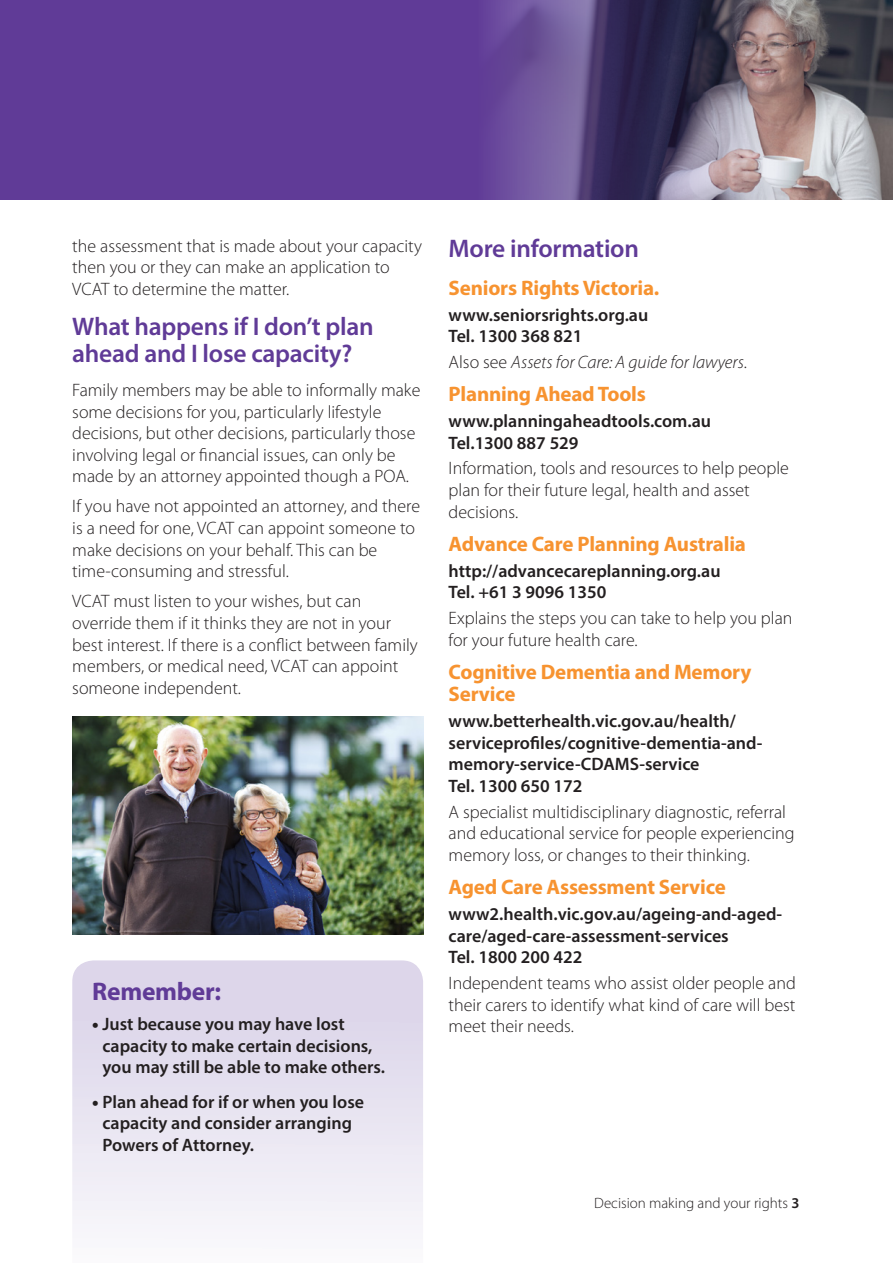
<style>
.page{position:relative;width:893px;height:1263px;background:#fff}
.page>*{position:absolute;margin:0;border:0;box-sizing:border-box;transform-origin:0 0}
.t1{font:600 25.5px/27px "Myriad Pro";letter-spacing:-.01em;color:#603b97}
.t2{font:700 25.5px "Myriad Pro";letter-spacing:-.01em;color:#603b97}
.t3{font:700 21px/22.5px "Myriad Pro";letter-spacing:-.01em;color:#f79330}
.t4{font:300 18px/21.6px "Myriad Pro";color:#231f20}
.t5{font:600 18px/21.6px "Myriad Pro";color:#231f20}
.t6{font:italic 300 18px "Myriad Pro";color:#231f20}
.t7{font:300 15px "Myriad Pro";color:#231f20}
.s1{font-weight:900}
.s2{font-style:normal}
.s3{font-weight:600}
</style>
<div class="page">
<div style="left:0;top:0;width:893px;height:200px;background:#603b97"></div>
<img style="left:490px;top:0;width:403px;height:200px">
<svg style="left:72px;top:960px;width:351px;height:265px"></svg>
<img style="left:72px;top:717px;width:351px;height:217px">
<p class="t4" style="left:72px;top:235px;width:351px">the assessment that is made about your capacity then you or they can make an application to<br>VCAT to determine the matter.</p>
<h1 class="t1" style="left:72px;top:312px;width:303px">What happens if I don’t plan ahead and I lose capacity?</h1>
<p class="t4" style="left:72px;top:379px;width:350px">Family members may be able to informally make some decisions for you, particularly lifestyle decisions, but other decisions, particularly those involving legal or financial issues, can only be made by an attorney appointed though a POA.</p>
<p class="t4" style="left:72px;top:496px;width:349px">If you have not appointed an attorney, and there is a need for one, VCAT can appoint someone to make decisions on your behalf. This can be time-consuming and stressful.</p>
<p class="t4" style="left:72px;top:591px;width:347px">VCAT must listen to your wishes, but can override them if it thinks they are not in your best interest. If there is a conflict between family members, or medical need, VCAT can appoint someone independent.</p>
<h1 class="t2" style="left:92px;top:975px;width:130px">Remember:</h1>
<p class="t5" style="left:103px;top:1013px;width:284px;text-indent:-10px"><span class="s1">•</span> Just because you may have lost capacity to make certain decisions, you may still be able to make others.</p>
<p class="t5" style="left:103px;top:1090px;width:263px;text-indent:-10px"><span class="s1">•</span> Plan ahead for if or when you lose capacity and consider arranging<br>Powers of Attorney.</p>
<h1 class="t1" style="left:449px;top:235px;width:192px">More information</h1>
<p class="t3" style="left:449px;top:276px;width:212px">Seniors Rights Victoria.</p>
<p class="t5" style="left:449px;top:303px;width:201px">www.seniorsrights.org.au<br>Tel. 1300 368 821</p>
<p class="t6" style="left:449px;top:352px;width:300px"><span class="s2">Also see</span> Assets for Care: A guide for lawyers<span class="s2">.</span></p>
<p class="t3" style="left:449px;top:382px;width:199px">Planning Ahead Tools</p>
<p class="t5" style="left:449px;top:410px;width:264px">www.planningaheadtools.com.au<br>Tel.1300 887 529</p>
<p class="t4" style="left:449px;top:458px;width:342px">Information, tools and resources to help people plan for their future legal, health and asset decisions.</p>
<p class="t3" style="left:449px;top:532px;width:299px">Advance Care Planning Australia</p>
<p class="t5" style="left:449px;top:559px;width:273px">http://advancecareplanning.org.au<br>Tel. +61 3 9096 1350</p>
<p class="t4" style="left:449px;top:607px;width:345px">Explains the steps you can take to help you plan for your future health care.</p>
<p class="t3" style="left:449px;top:660px;width:304px">Cognitive Dementia and Memory<br>Service</p>
<p class="t5" style="left:449px;top:710px;width:315px">www.betterhealth.vic.gov.au/health/ serviceprofiles/cognitive-dementia-and&shy;memory-service-CDAMS-service<br>Tel. 1300 650 172</p>
<p class="t4" style="left:449px;top:801px;width:348px">A specialist multidisciplinary diagnostic, referral and educational service for people experiencing memory loss, or changes to their thinking.</p>
<p class="t3" style="left:449px;top:875px;width:279px">Aged Care Assessment Service</p>
<p class="t5" style="left:449px;top:903px;width:335px">www2.health.vic.gov.au/ageing-and-aged&shy;care/aged-care-assessment-services<br>Tel. 1800 200 422</p>
<p class="t4" style="left:449px;top:972px;width:349px;text-align:justify">Independent teams who assist older people and their carers to identify what kind of care will best meet their needs.</p>
<p class="t7" style="left:594px;top:1195px;width:207px">Decision making and your rights <span class="s3">3</span></p>
</div>
